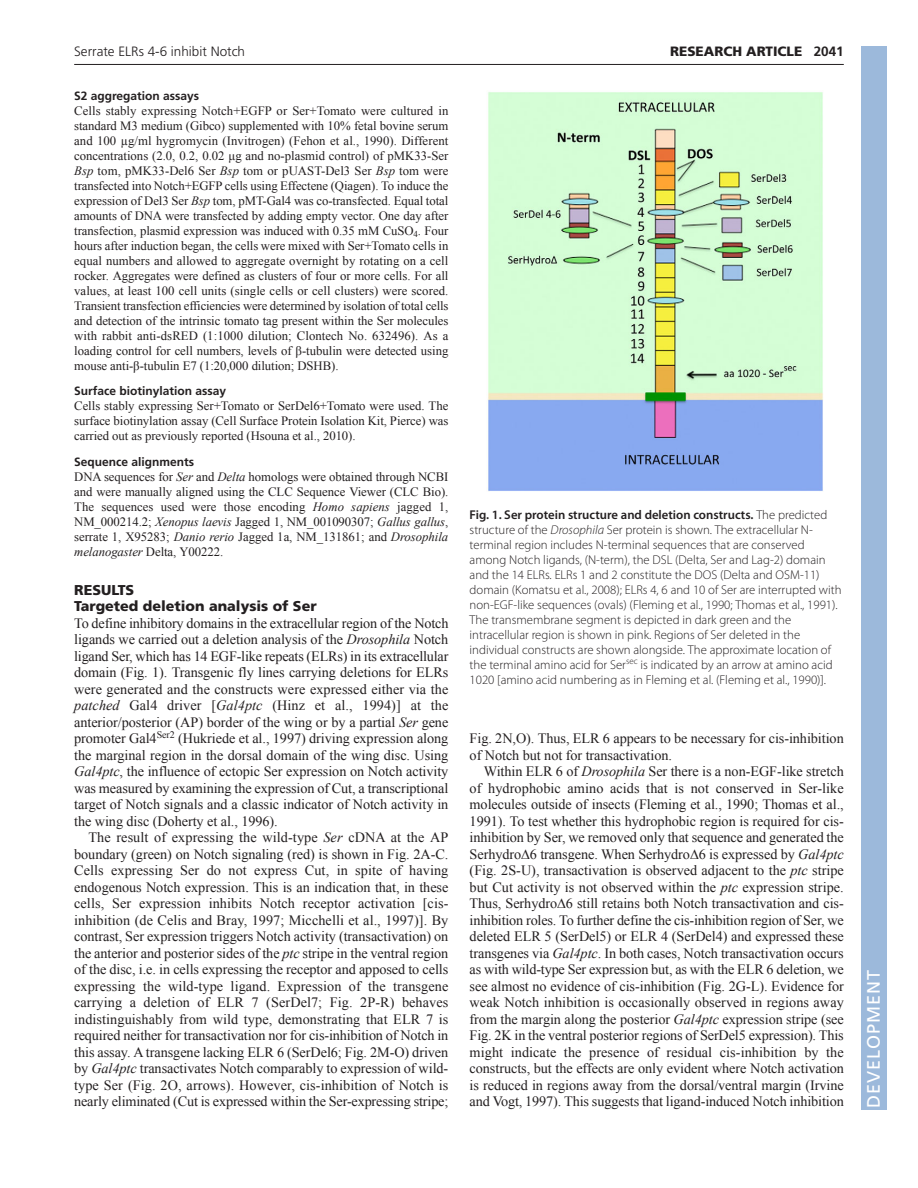
<style>
.page{position:relative;width:918px;height:1188px;background:#fff}
.page>*{position:absolute;margin:0;border:0;box-sizing:border-box;transform-origin:0 0}
.t1{font:18px "Frutiger LT Std";letter-spacing:.055em;color:#fff}
.t2{font:14.25px/16.5px "Times New Roman";letter-spacing:-.005em;color:#231f20;text-align:justify}
.t3{font:900 14.25px/16.5px "Frutiger LT Std";color:#231f20}
.t4{font:300 13.5px "Frutiger";color:#231f20}
.t5{font:900 13.5px "Frutiger LT Std";color:#231f20}
.t6{font:12.75px/15px "Times New Roman";letter-spacing:-.005em;color:#231f20;text-align:justify}
.t7{font:300 12.75px/15px "Myriad Pro";color:#231f20}
.t8{font:700 12px "Frutiger LT Std";color:#231f20}
.s1{font-weight:700}
.s2{font-style:italic}
.s3{font-weight:600}
</style>
<div class="page">
<hr style="left:74px;top:64px;width:770px;height:1px;background:#231f20">
<img style="left:487px;top:92px;width:336px;height:399px">
<div style="left:861px;top:46px;width:25px;height:1064px;background:#9cb9db"></div>
<p class="t4" style="left:74px;top:46px;width:172px">Serrate ELRs 4-6 inhibit Notch</p>
<p class="t5" style="left:670px;top:46px;width:175px">RESEARCH ARTICLE <span class="s1">2041</span></p>
<p class="t8" style="left:74px;top:91px;width:127px">S2 aggregation assays</p>
<p class="t6" style="left:74px;top:103px;width:376px">Cells stably expressing Notch+EGFP or Ser+Tomato were cultured in standard M3 medium (Gibco) supplemented with 10% fetal bovine serum and 100 µg/ml hygromycin (Invitrogen) (Fehon et al., 1990). Different concentrations (2.0, 0.2, 0.02 μg and no-plasmid control) of pMK33-Ser <span class="s2">Bsp</span> tom, pMK33-Del6 Ser <span class="s2">Bsp</span> tom or pUAST-Del3 Ser <span class="s2">Bsp</span> tom were transfected into Notch+EGFP cells using Effectene (Qiagen). To induce the expression of Del3 Ser <span class="s2">Bsp</span> tom, pMT-Gal4 was co-transfected. Equal total amounts of DNA were transfected by adding empty vector. One day after transfection, plasmid expression was induced with 0.35 mM CuSO<sub>4</sub>. Four hours after induction began, the cells were mixed with Ser+Tomato cells in equal numbers and allowed to aggregate overnight by rotating on a cell rocker. Aggregates were defined as clusters of four or more cells. For all values, at least 100 cell units (single cells or cell clusters) were scored.<br>Transient transfection efficiencies were determined by isolation of total cells and detection of the intrinsic tomato tag present within the Ser molecules with rabbit anti-dsRED (1:1000 dilution; Clontech No. 632496). As a loading control for cell numbers, levels of β-tubulin were detected using mouse anti-β-tubulin E7 (1:20,000 dilution; DSHB).</p>
<p class="t8" style="left:74px;top:386px;width:153px">Surface biotinylation assay</p>
<p class="t6" style="left:74px;top:399px;width:376px">Cells stably expressing Ser+Tomato or SerDel6+Tomato were used. The surface biotinylation assay (Cell Surface Protein Isolation Kit, Pierce) was carried out as previously reported (Hsouna et al., 2010).</p>
<p class="t8" style="left:74px;top:457px;width:121px">Sequence alignments</p>
<p class="t6" style="left:74px;top:469px;width:376px">DNA sequences for <span class="s2">Ser</span> and <span class="s2">Delta</span> homologs were obtained through NCBI and were manually aligned using the CLC Sequence Viewer (CLC Bio).<br>The sequences used were those encoding <span class="s2">Homo sapiens</span> jagged 1, NM_000214.2; <span class="s2">Xenopus laevis</span> Jagged 1, NM_001090307; <span class="s2">Gallus gallus</span>, serrate 1, X95283; <span class="s2">Danio rerio</span> Jagged 1a, NM_131861; and <span class="s2">Drosophila melanogaster</span> Delta, Y00222.</p>
<p class="t3" style="left:74px;top:583px;width:244px">RESULTS<br>Targeted deletion analysis of Ser</p>
<p class="t2" style="left:74px;top:615px;width:376px">To define inhibitory domains in the extracellular region of the Notch ligands we carried out a deletion analysis of the <span class="s2">Drosophila</span> Notch ligand Ser, which has 14 EGF-like repeats (ELRs) in its extracellular domain (Fig. 1). Transgenic fly lines carrying deletions for ELRs were generated and the constructs were expressed either via the <span class="s2">patched</span> Gal4 driver [<span class="s2">Gal4ptc</span> (Hinz et al., 1994)] at the anterior/posterior (AP) border of the wing or by a partial <span class="s2">Ser</span> gene promoter Gal4<sup>Ser2</sup> (Hukriede et al., 1997) driving expression along the marginal region in the dorsal domain of the wing disc. Using <span class="s2">Gal4ptc</span>, the influence of ectopic Ser expression on Notch activity was measured by examining the expression of Cut, a transcriptional target of Notch signals and a classic indicator of Notch activity in the wing disc (Doherty et al., 1996).</p>
<p class="t2" style="left:74px;top:829px;width:376px;text-indent:14px">The result of expressing the wild-type <span class="s2">Ser</span> cDNA at the AP boundary (green) on Notch signaling (red) is shown in Fig. 2A-C.<br>Cells expressing Ser do not express Cut, in spite of having endogenous Notch expression. This is an indication that, in these cells, Ser expression inhibits Notch receptor activation [cis&shy;inhibition (de Celis and Bray, 1997; Micchelli et al., 1997)]. By contrast, Ser expression triggers Notch activity (transactivation) on the anterior and posterior sides of the <span class="s2">ptc</span> stripe in the ventral region of the disc, i.e. in cells expressing the receptor and apposed to cells expressing the wild-type ligand. Expression of the transgene carrying a deletion of ELR 7 (SerDel7; Fig. 2P-R) behaves indistinguishably from wild type, demonstrating that ELR 7 is required neither for transactivation nor for cis-inhibition of Notch in this assay. A transgene lacking ELR 6 (SerDel6; Fig. 2M-O) driven by <span class="s2">Gal4ptc</span> transactivates Notch comparably to expression of wild&shy;type Ser (Fig. 2O, arrows). However, cis-inhibition of Notch is nearly eliminated (Cut is expressed within the Ser-expressing stripe;</p>
<p class="t7" style="left:470px;top:508px;width:373px"><span class="s3">Fig. 1. Ser protein structure and deletion constructs.</span> The predicted structure of the <span class="s2">Drosophila</span> Ser protein is shown. The extracellular N&shy;terminal region includes N-terminal sequences that are conserved among Notch ligands, (N-term), the DSL (Delta, Ser and Lag-2) domain and the 14 ELRs. ELRs 1 and 2 constitute the DOS (Delta and OSM-11) domain (Komatsu et al., 2008); ELRs 4, 6 and 10 of Ser are interrupted with non-EGF-like sequences (ovals) (Fleming et al., 1990; Thomas et al., 1991).<br>The transmembrane segment is depicted in dark green and the intracellular region is shown in pink. Regions of Ser deleted in the individual constructs are shown alongside. The approximate location of the terminal amino acid for Ser<sup>sec</sup> is indicated by an arrow at amino acid 1020 [amino acid numbering as in Fleming et al. (Fleming et al., 1990)].</p>
<p class="t2" style="left:470px;top:730px;width:376px">Fig. 2N,O). Thus, ELR 6 appears to be necessary for cis-inhibition of Notch but not for transactivation.</p>
<p class="t2" style="left:470px;top:763px;width:376px;text-indent:14px">Within ELR 6 of <span class="s2">Drosophila</span> Ser there is a non-EGF-like stretch of hydrophobic amino acids that is not conserved in Ser-like molecules outside of insects (Fleming et al., 1990; Thomas et al., 1991). To test whether this hydrophobic region is required for cis&shy;inhibition by Ser, we removed only that sequence and generated the Serhydro∆6 transgene. When Serhydro∆6 is expressed by <span class="s2">Gal4ptc </span>(Fig. 2S-U), transactivation is observed adjacent to the <span class="s2">ptc</span> stripe but Cut activity is not observed within the <span class="s2">ptc</span> expression stripe.<br>Thus, Serhydro∆6 still retains both Notch transactivation and cis&shy;inhibition roles. To further define the cis-inhibition region of Ser, we deleted ELR 5 (SerDel5) or ELR 4 (SerDel4) and expressed these transgenes via <span class="s2">Gal4ptc</span>. In both cases, Notch transactivation occurs as with wild-type Ser expression but, as with the ELR 6 deletion, we see almost no evidence of cis-inhibition (Fig. 2G-L). Evidence for weak Notch inhibition is occasionally observed in regions away from the margin along the posterior <span class="s2">Gal4ptc</span> expression stripe (see Fig. 2K in the ventral posterior regions of SerDel5 expression). This might indicate the presence of residual cis-inhibition by the constructs, but the effects are only evident where Notch activation is reduced in regions away from the dorsal/ventral margin (Irvine and Vogt, 1997). This suggests that ligand-induced Notch inhibition</p>
<p class="t1" style="left:863px;top:1108px;width:140px;rotate:-90deg">DEVELOPMENT</p>
</div>
